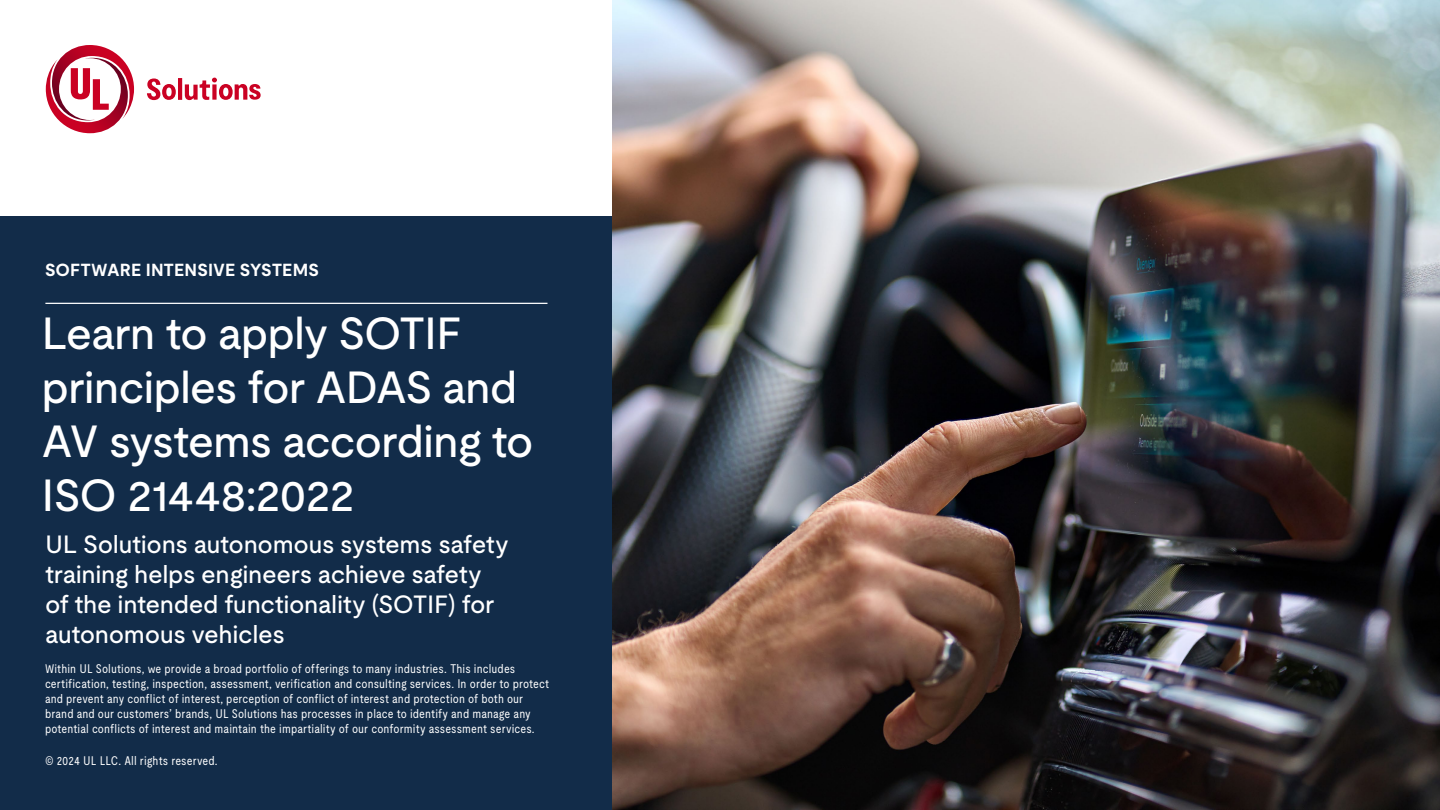
<style>
.page{position:relative;width:1440px;height:810px;background:#fff}
.page>*{position:absolute;margin:0;border:0;box-sizing:border-box;transform-origin:0 0}
.t1{font:500 45px/54px "UL Moderat";letter-spacing:-.025em;color:#fff}
.t2{font:500 25px/30px "UL Moderat";letter-spacing:-.015em;color:#fff}
.t3{font:700 17.5px "UL Moderat";color:#fff}
.t4{font:condensed 12.5px/15px "UL Moderat";letter-spacing:.01em;color:#fff}
</style>
<div class="page">
<div style="left:0;top:217px;width:612px;height:593px;background:#122c49"></div>
<img style="left:612px;top:0;width:828px;height:810px">
<svg style="left:46px;top:45px;width:215px;height:88px"></svg>
<hr style="left:45px;top:303px;width:503px;height:1px;background:#fff">
<h3 class="t3" style="left:45px;top:257px;width:276px">SOFTWARE INTENSIVE SYSTEMS</h3>
<h1 class="t1" style="left:42px;top:305px;width:494px">Learn to apply SOTIF principles for ADAS and<br>AV systems according to<br>ISO 21448:2022</h1>
<h2 class="t2" style="left:45px;top:529px;width:465px">UL Solutions autonomous systems safety training helps engineers achieve safety of the intended functionality (SOTIF) for autonomous vehicles</h2>
<p class="t4" style="left:45px;top:661px;width:506px">Within UL Solutions, we provide a broad portfolio of offerings to many industries. This includes certification, testing, inspection, assessment, verification and consulting services. In order to protect and prevent any conflict of interest, perception of conflict of interest and protection of both our brand and our customers’ brands, UL Solutions has processes in place to identify and manage any potential conflicts of interest and maintain the impartiality of our conformity assessment services.</p>
<p class="t4" style="left:45px;top:753px;width:174px">© 2024 UL LLC. All rights reserved.</p>
</div>
